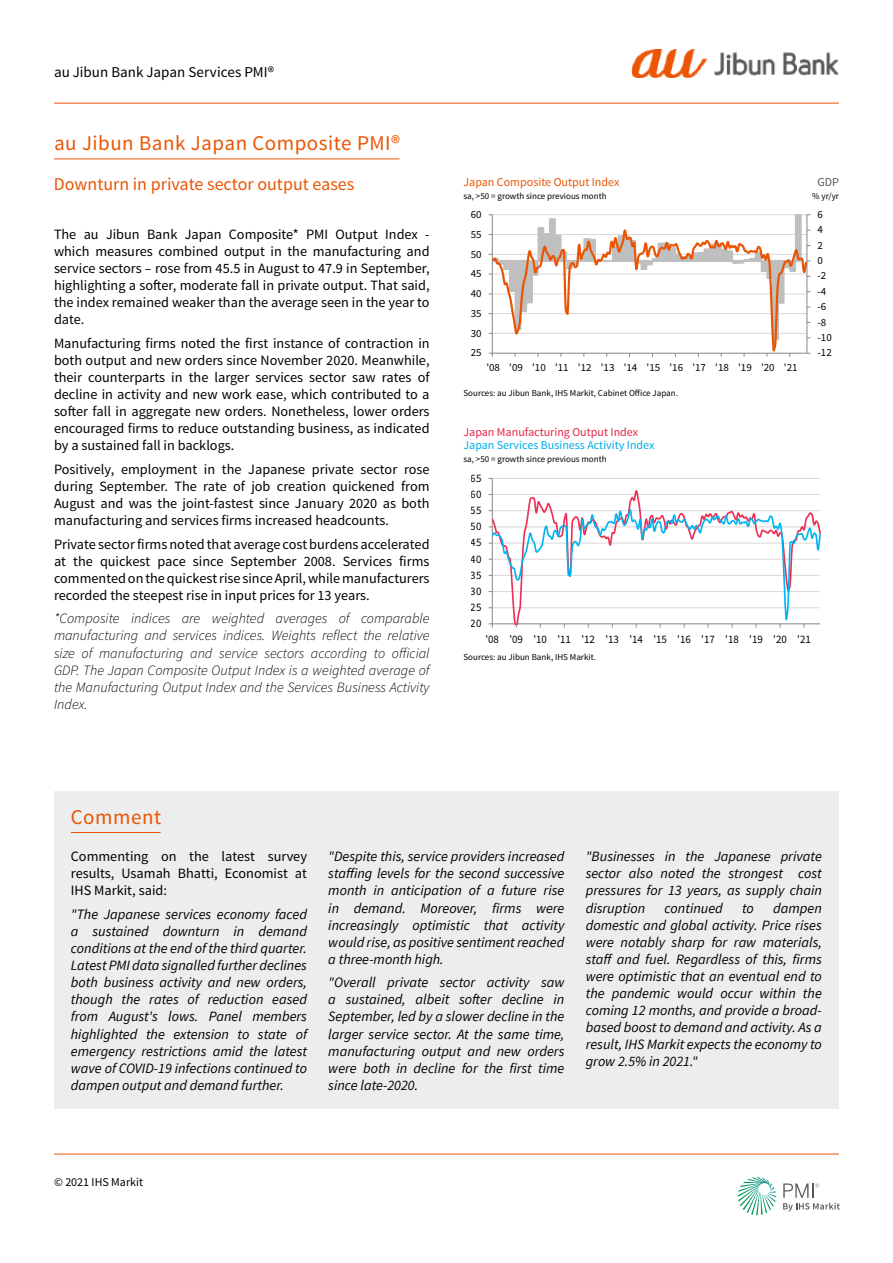
<style>
.page{position:relative;width:893px;height:1263px;background:#fff}
.page>*{position:absolute;margin:0;border:0;box-sizing:border-box;transform-origin:0 0}
.t1{font:21px "Source Sans Pro";letter-spacing:.025em;color:#ea5503}
.t2{font:18px "Source Sans Pro";color:#ea5503}
.t3{font:15px "Source Sans Pro";color:#000}
.t4{font:italic 14.25px/17.1px "Source Sans Pro";color:#000;text-align:justify}
.t5{font:14.25px/17.1px "Source Sans Pro";color:#000;text-align:justify}
.t6{font:italic 300 14.25px/17.1px "Source Sans Pro";color:#000;text-align:justify}
.t7{font:12px "Source Sans Pro";color:#00aae9}
.t8{font:12px "Source Sans Pro";color:#e62249}
.t9{font:12px "Source Sans Pro";color:#ea5503}
.t10{font:12px "Source Sans Pro";color:#000}
.t11{font:12px "Source Sans Pro";color:#575756}
.t12{font:11.4px "Source Sans Pro";letter-spacing:-.005em;color:#000;scale:.96 1}
.t13{font:10.8px "Source Sans Pro";letter-spacing:-.005em;color:#000}
.t14{font:9px "Source Sans Pro";color:#000}
</style>
<div class="page">
<hr style="left:54px;top:103px;width:785px;height:1px;background:#ea5503">
<svg style="left:738px;top:1177px;width:38px;height:38px"></svg>
<svg style="left:783px;top:1183px;width:57px;height:28px"></svg>
<hr style="left:54px;top:1154px;width:785px;height:1px;background:#ea5503">
<img style="left:631px;top:50px;width:208px;height:27px">
<hr style="left:54px;top:159px;width:345px;height:1px;background:#ea5503">
<svg style="left:489px;top:214px;width:321px;height:143px"></svg>
<div style="left:54px;top:850px;width:785px;height:259px;background:#ededed"></div>
<div style="left:54px;top:791px;width:785px;height:59px;background:#ededed"></div>
<hr style="left:71px;top:832px;width:90px;height:1px;background:#ea5503">
<hr style="left:492px;top:478px;width:328px;height:1px;background:#d9d9d9">
<hr style="left:492px;top:478px;width:1px;height:146px;background:#868686">
<svg style="left:489px;top:489px;width:332px;height:139px"></svg>
<p class="t3" style="left:54px;top:63px;width:222px">au Jibun Bank Japan Services PMI®</p>
<h1 class="t1" style="left:54px;top:130px;width:348px">au Jibun Bank Japan Composite PMI®</h1>
<p class="t2" style="left:54px;top:173px;width:302px">Downturn in private sector output eases</p>
<p class="t5" style="left:54px;top:226px;width:377px">The au Jibun Bank Japan Composite* PMI Output Index - which measures combined output in the manufacturing and service sectors – rose from 45.5 in August to 47.9 in September, highlighting a softer, moderate fall in private output. That said, the index remained weaker than the average seen in the year to date.</p>
<p class="t5" style="left:54px;top:335px;width:377px">Manufacturing firms noted the first instance of contraction in both output and new orders since November 2020. Meanwhile, their counterparts in the larger services sector saw rates of decline in activity and new work ease, which contributed to a softer fall in aggregate new orders. Nonetheless, lower orders encouraged firms to reduce outstanding business, as indicated by a sustained fall in backlogs.</p>
<p class="t5" style="left:54px;top:461px;width:377px">Positively, employment in the Japanese private sector rose during September. The rate of job creation quickened from August and was the joint-fastest since January 2020 as both manufacturing and services firms increased headcounts.</p>
<p class="t5" style="left:54px;top:535px;width:377px">Private sector firms noted that average cost burdens accelerated at the quickest pace since September 2008. Services firms commented on the quickest rise since April, while manufacturers recorded the steepest rise in input prices for 13 years.</p>
<p class="t6" style="left:54px;top:610px;width:377px">*Composite indices are weighted averages of comparable manufacturing and services indices. Weights reflect the relative size of manufacturing and service sectors according to official GDP. The Japan Composite Output Index is a weighted average of the Manufacturing Output Index and the Services Business Activity Index.</p>
<p class="t9" style="left:463px;top:174px;width:157px">Japan Composite Output Index</p>
<p class="t14" style="left:463px;top:191px;width:145px">sa, &gt;50 = growth since previous month</p>
<p class="t13" style="left:471px;top:208px;width:12px">60</p>
<p class="t13" style="left:471px;top:227px;width:12px">55</p>
<p class="t13" style="left:471px;top:247px;width:12px">50</p>
<p class="t13" style="left:471px;top:267px;width:12px">45</p>
<p class="t13" style="left:471px;top:287px;width:12px">40</p>
<p class="t13" style="left:471px;top:306px;width:12px">35</p>
<p class="t13" style="left:471px;top:326px;width:12px">30</p>
<p class="t13" style="left:471px;top:346px;width:12px">25</p>
<p class="t13" style="left:486px;top:361px;width:313px">'08 '09 '10 '11 '12 '13 '14 '15 '16 '17 '18 '19 '20 '21</p>
<p class="t14" style="left:463px;top:387px;width:216px">Sources: au Jibun Bank, IHS Markit, Cabinet Office Japan.</p>
<p class="t8" style="left:463px;top:425px;width:176px">Japan Manufacturing Output Index</p>
<p class="t14" style="left:463px;top:454px;width:145px">sa, &gt;50 = growth since previous month</p>
<p class="t7" style="left:463px;top:437px;width:192px">Japan Services Business Activity Index</p>
<p class="t12" style="left:471px;top:471px;width:13px">65</p>
<p class="t12" style="left:471px;top:487px;width:13px">60</p>
<p class="t12" style="left:471px;top:503px;width:13px">55</p>
<p class="t12" style="left:471px;top:519px;width:13px">50</p>
<p class="t12" style="left:471px;top:535px;width:13px">45</p>
<p class="t12" style="left:471px;top:552px;width:13px">40</p>
<p class="t12" style="left:471px;top:568px;width:13px">35</p>
<p class="t12" style="left:471px;top:584px;width:13px">30</p>
<p class="t12" style="left:471px;top:600px;width:13px">25</p>
<p class="t12" style="left:471px;top:616px;width:13px">20</p>
<p class="t11" style="left:817px;top:174px;width:23px">GDP</p>
<p class="t14" style="left:812px;top:191px;width:28px">% yr/yr</p>
<p class="t13" style="left:817px;top:208px;width:7px">6</p>
<p class="t13" style="left:817px;top:223px;width:7px">4</p>
<p class="t13" style="left:817px;top:238px;width:7px">2</p>
<p class="t13" style="left:817px;top:254px;width:7px">0</p>
<p class="t13" style="left:817px;top:269px;width:10px">-2</p>
<p class="t13" style="left:817px;top:285px;width:10px">-4</p>
<p class="t13" style="left:817px;top:300px;width:10px">-6</p>
<p class="t13" style="left:817px;top:315px;width:10px">-8</p>
<p class="t13" style="left:817px;top:331px;width:16px">-10</p>
<p class="t13" style="left:817px;top:346px;width:16px">-12</p>
<p class="t12" style="left:485px;top:632px;width:340px">'08 '09 '10 '11 '12 '13 '14 '15 '16 '17 '18 '19 '20 '21</p>
<p class="t14" style="left:463px;top:651px;width:134px">Sources: au Jibun Bank, IHS Markit.</p>
<h1 class="t1" style="left:71px;top:804px;width:92px">Comment</h1>
<p class="t5" style="left:71px;top:848px;width:238px">Commenting on the latest survey results, Usamah Bhatti, Economist at IHS Markit, said:</p>
<p class="t4" style="left:71px;top:905px;width:238px">"The Japanese services economy faced a sustained downturn in demand conditions at the end of the third quarter.<br>Latest PMI data signalled further declines both business activity and new orders, though the rates of reduction eased from August's lows. Panel members highlighted the extension to state of emergency restrictions amid the latest wave of COVID-19 infections continued to dampen output and demand further.</p>
<p class="t4" style="left:328px;top:848px;width:238px">"Despite this, service providers increased staffing levels for the second successive month in anticipation of a future rise in demand. Moreover, firms were increasingly optimistic that activity would rise, as positive sentiment reached a three-month high.</p>
<p class="t4" style="left:328px;top:974px;width:238px">"Overall private sector activity saw a sustained, albeit softer decline in September, led by a slower decline in the larger service sector. At the same time, manufacturing output and new orders were both in decline for the first time since late-2020.</p>
<p class="t4" style="left:586px;top:848px;width:238px">"Businesses in the Japanese private sector also noted the strongest cost pressures for 13 years, as supply chain disruption</p>
<p class="t4" style="left:586px;top:899px;width:238px;text-indent:188px">dampen domestic and global activity. Price rises were notably sharp for raw materials, staff and fuel. Regardless of this, firms were optimistic that an eventual end to the pandemic would occur within the coming 12 months, and provide a broad&shy;based boost to demand and activity. As a result, IHS Markit expects the economy to grow 2.5% in 2021."</p>
<p class="t4" style="left:665px;top:899px;width:60px">continued</p>
<p class="t4" style="left:742px;top:899px;width:13px">to</p>
<p class="t10" style="left:54px;top:1175px;width:91px">© 2021 IHS Markit</p>
</div>
